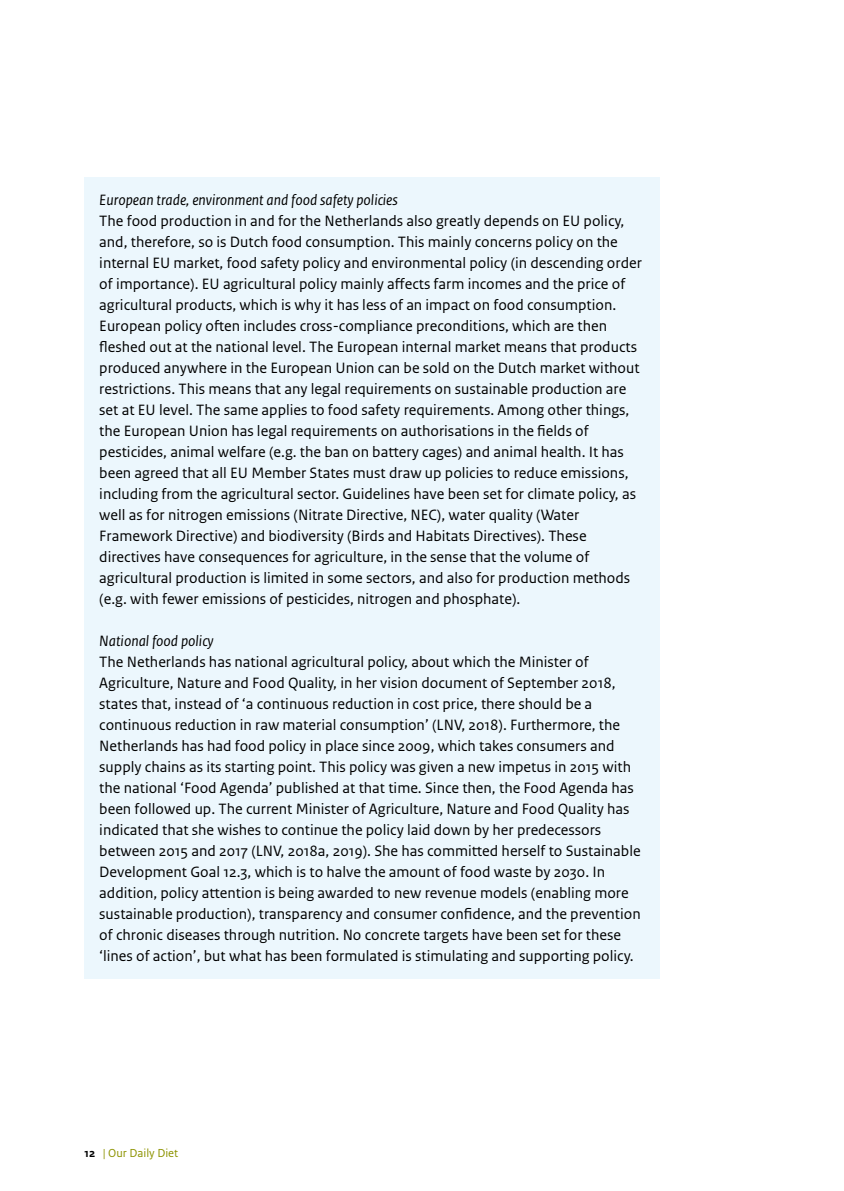
<style>
.page{position:relative;width:844px;height:1191px;background:#fff}
.page>*{position:absolute;margin:0;border:0;box-sizing:border-box;transform-origin:0 0}
.t1{font:15.75px/21px "Rijksoverheid Sans Text";color:#000}
.t2{font:italic 15.75px "Rijksoverheid Sans Text";color:#000}
.t3{font:12.25px "Rijksoverheid Sans Text";color:#8d9300}
.s1{font-weight:700;color:#000}
</style>
<div class="page">
<div style="left:84px;top:177px;width:576px;height:45px;background:#ecf7fd"></div>
<div style="left:84px;top:198px;width:576px;height:423px;background:#ecf7fd"></div>
<div style="left:84px;top:618px;width:576px;height:45px;background:#ecf7fd"></div>
<div style="left:84px;top:639px;width:576px;height:339px;background:#ecf7fd"></div>
<p class="t2" style="left:99px;top:191px;width:300px">European trade, environment and food safety policies</p>
<p class="t1" style="left:99px;top:210px;width:544px">The food production in and for the Netherlands also greatly depends on EU policy, and, therefore, so is Dutch food consumption. This mainly concerns policy on the internal EU market, food safety policy and environmental policy (in descending order of importance). EU agricultural policy mainly affects farm incomes and the price of agricultural products, which is why it has less of an impact on food consumption.<br>European policy often includes cross-compliance preconditions, which are then fleshed out at the national level. The European internal market means that products produced anywhere in the European Union can be sold on the Dutch market without restrictions. This means that any legal requirements on sustainable production are set at EU level. The same applies to food safety requirements. Among other things, the European Union has legal requirements on authorisations in the fields of pesticides, animal welfare (e.g. the ban on battery cages) and animal health. It has been agreed that all EU Member States must draw up policies to reduce emissions, including from the agricultural sector. Guidelines have been set for climate policy, as well as for nitrogen emissions (Nitrate Directive, NEC), water quality (Water Framework Directive) and biodiversity (Birds and Habitats Directives). These directives have consequences for agriculture, in the sense that the volume of agricultural production is limited in some sectors, and also for production methods (e.g. with fewer emissions of pesticides, nitrogen and phosphate).</p>
<p class="t2" style="left:99px;top:632px;width:116px">National food policy</p>
<p class="t1" style="left:99px;top:651px;width:543px">The Netherlands has national agricultural policy, about which the Minister of Agriculture, Nature and Food Quality, in her vision document of September 2018, states that, instead of ‘a continuous reduction in cost price, there should be a continuous reduction in raw material consumption’ (LNV, 2018). Furthermore, the Netherlands has had food policy in place since 2009, which takes consumers and supply chains as its starting point. This policy was given a new impetus in 2015 with the national ‘Food Agenda’ published at that time. Since then, the Food Agenda has been followed up. The current Minister of Agriculture, Nature and Food Quality has indicated that she wishes to continue the policy laid down by her predecessors between 2015 and 2017 (LNV, 2018a, 2019). She has committed herself to Sustainable Development Goal 12.3, which is to halve the amount of food waste by 2030. In addition, policy attention is being awarded to new revenue models (enabling more sustainable production), transparency and consumer confidence, and the prevention of chronic diseases through nutrition. No concrete targets have been set for these ‘lines of action’, but what has been formulated is stimulating and supporting policy.</p>
<p class="t3" style="left:84px;top:1145px;width:95px"><span class="s1">12</span> | Our Daily Diet</p>
</div>
